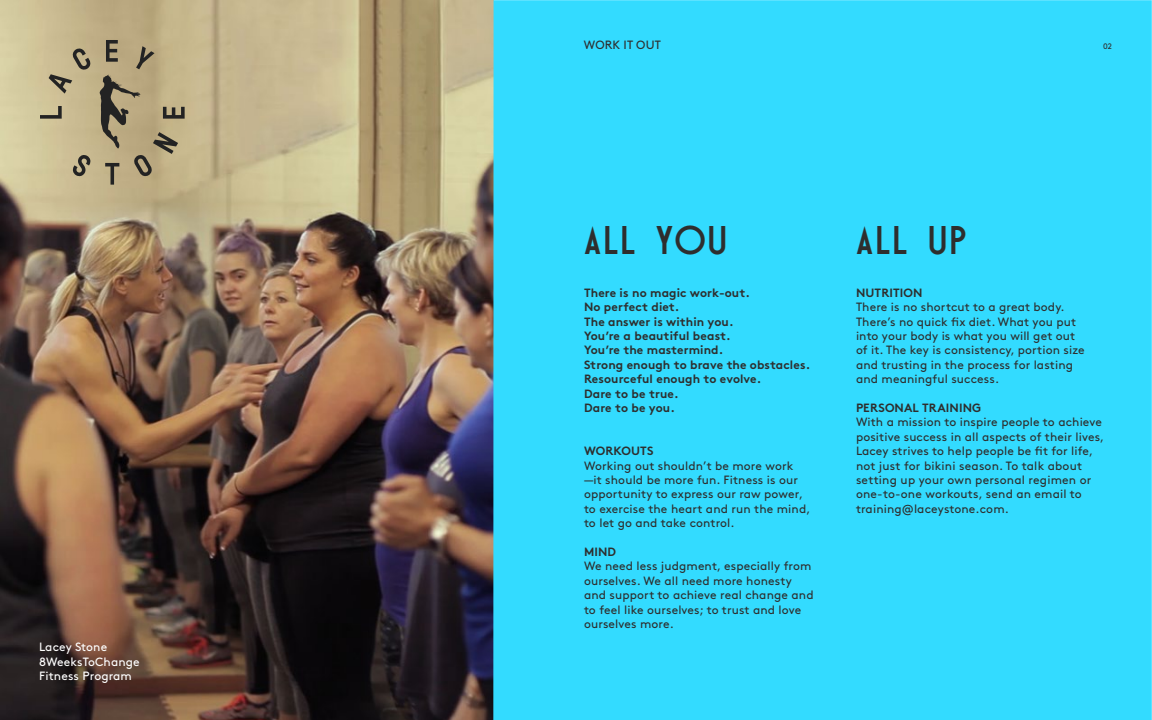
<style>
.page{position:relative;width:1152px;height:720px;background:#fff}
.page>*{position:absolute;margin:0;border:0;box-sizing:border-box;transform-origin:0 0}
.t1{font:40px "BLOO LSF";letter-spacing:.045em;color:#2e2e2e}
.t2{font:12px/14.4px "Brown";letter-spacing:.01em;color:#2e2e2e}
.t3{font:700 12px/14.4px "Brown";letter-spacing:.01em;color:#2e2e2e}
.t4{font:12px/14.4px "Brown";letter-spacing:.01em;color:#fff}
.t5{font:700 12px "Brown Pro";letter-spacing:.01em;color:#2e2e2e}
.t6{font:8px "Brown";color:#2e2e2e}
</style>
<div class="page">
<img style="left:0;top:0;width:493px;height:720px">
<div style="left:493px;top:0;width:659px;height:720px;background:#33dbff"></div>
<svg style="left:73px;top:155px;width:18px;height:21px"></svg>
<svg style="left:49px;top:48px;width:42px;height:46px"></svg>
<svg style="left:40px;top:106px;width:22px;height:13px"></svg>
<svg style="left:100px;top:40px;width:85px;height:145px"></svg>
<p class="t4" style="left:39px;top:639px;width:102px">Lacey Stone<br>8WeeksToChange<br>Fitness Program</p>
<p class="t2" style="left:584px;top:37px;width:78px">WORK IT OUT</p>
<p class="t6" style="left:1103px;top:40px;width:10px">02</p>
<h1 class="t1" style="left:584px;top:222px;width:144px">ALL YOU</h1>
<p class="t3" style="left:584px;top:284px;width:228px">There is no magic work-out.<br>No perfect diet.<br>The answer is within you.<br>You’re a beautiful beast.<br>You’re the mastermind.<br>Strong enough to brave the obstacles.<br>Resourceful enough to evolve.<br>Dare to be true.<br>Dare to be you.</p>
<p class="t5" style="left:584px;top:441px;width:71px">WORKOUTS</p>
<p class="t2" style="left:584px;top:457px;width:228px">Working out shouldn’t be more work —it should be more fun. Fitness is our opportunity to express our raw power, to exercise the heart and run the mind, to let go and take control.</p>
<p class="t5" style="left:584px;top:542px;width:34px">MIND</p>
<p class="t2" style="left:584px;top:558px;width:231px">We need less judgment, especially from ourselves. We all need more honesty and support to achieve real change and to feel like ourselves; to trust and love ourselves more.</p>
<h1 class="t1" style="left:856px;top:222px;width:112px">ALL UP</h1>
<p class="t5" style="left:856px;top:283px;width:68px">NUTRITION</p>
<p class="t2" style="left:856px;top:299px;width:230px">There is no shortcut to a great body.<br>There’s no quick fix diet. What you put into your body is what you will get out of it. The key is consistency, portion size and trusting in the process for lasting and meaningful success.</p>
<p class="t5" style="left:856px;top:398px;width:127px">PERSONAL TRAINING</p>
<p class="t2" style="left:856px;top:414px;width:250px">With a mission to inspire people to achieve positive success in all aspects of their lives, Lacey strives to help people be fit for life, not just for bikini season. To talk about setting up your own personal regimen or one-to-one workouts, send an email to training@laceystone.com.</p>
</div>
